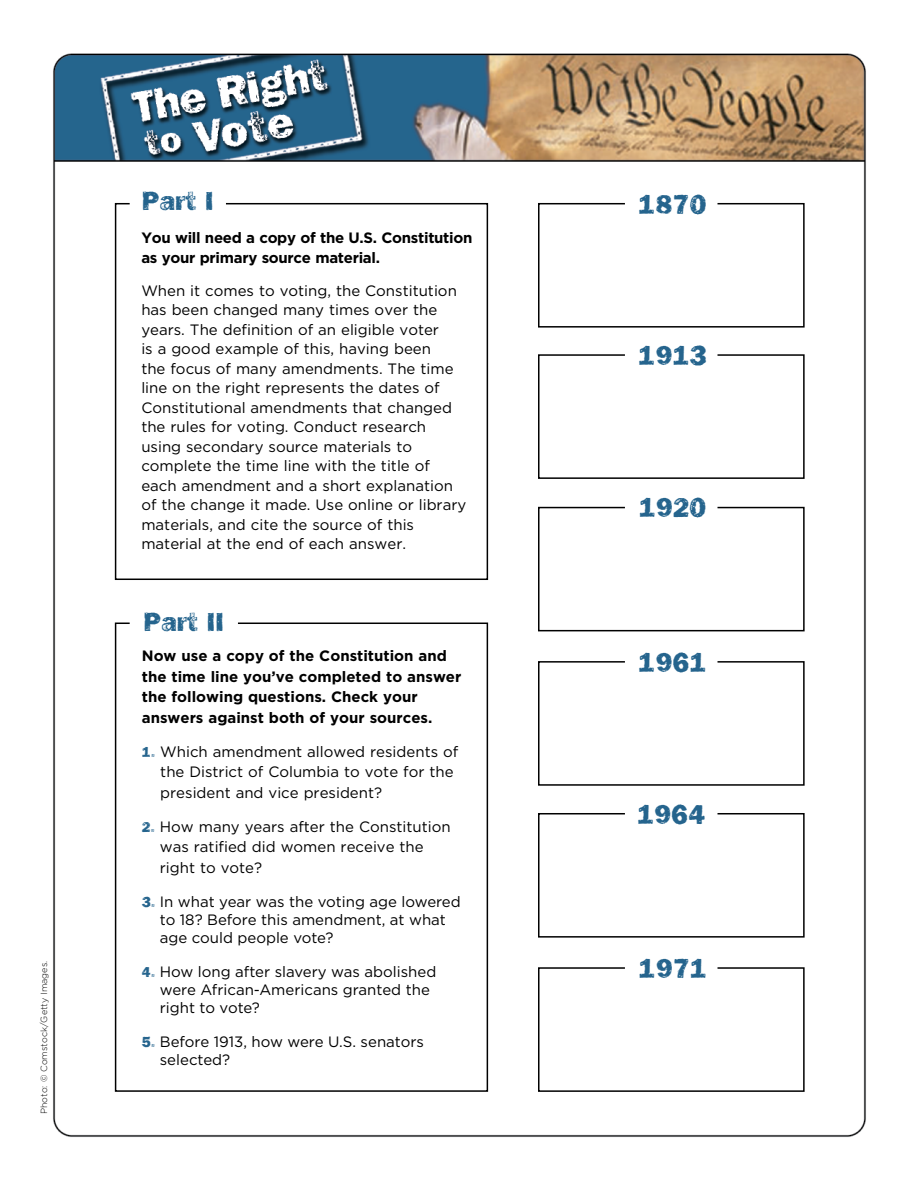
<style>
.page{position:relative;width:918px;height:1188px;background:#fff}
.page>*{position:absolute;margin:0;border:0;box-sizing:border-box;transform-origin:0 0}
.t1{font:28.5px "Frankie";color:#25648d}
.t2{font:27px "Frankie";color:#25648d}
.t3{font:15px/19.5px "Gotham";color:#000}
.t4{font:700 15px/20.5px "Gotham";color:#000}
.t5{font:700 15px/19.5px "Gotham";letter-spacing:-.02em;color:#000}
.t6{font:300 9px "Gotham";color:#000}
.s1{font-family:"Frankie";color:#25648d}
</style>
<div class="page">
<img style="left:53px;top:53px;width:813px;height:1084px">
<svg style="left:114px;top:202px;width:375px;height:379px"></svg>
<svg style="left:114px;top:622px;width:375px;height:471px"></svg>
<svg style="left:537px;top:202px;width:268px;height:126px"></svg>
<svg style="left:537px;top:354px;width:268px;height:126px"></svg>
<svg style="left:537px;top:506px;width:268px;height:126px"></svg>
<svg style="left:537px;top:660px;width:268px;height:126px"></svg>
<svg style="left:537px;top:812px;width:268px;height:126px"></svg>
<svg style="left:537px;top:967px;width:268px;height:126px"></svg>
<p class="t6" style="left:38px;top:1114px;width:155px;rotate:-90deg">Photo: © Comstock/Getty Images.</p>
<h2 class="t2" style="left:142px;top:185px;width:74px">Part I</h2>
<p class="t5" style="left:141px;top:228px;width:333px">You will need a copy of the U.S. Constitution as your primary source material.</p>
<p class="t3" style="left:141px;top:280px;width:327px">When it comes to voting, the Constitution has been changed many times over the years. The definition of an eligible voter<br>is a good example of this, having been<br>the focus of many amendments. The time line on the right represents the dates of Constitutional amendments that changed the rules for voting. Conduct research using secondary source materials to complete the time line with the title of each amendment and a short explanation of the change it made. Use online or library materials, and cite the source of this material at the end of each answer.</p>
<h2 class="t2" style="left:143px;top:606px;width:82px">Part II</h2>
<p class="t4" style="left:142px;top:645px;width:321px">Now use a copy of the Constitution and the time line you’ve completed to answer the following questions. Check your answers against both of your sources.</p>
<p class="t3" style="left:160px;top:741px;width:300px;line-height:20.5px;text-indent:-18px"><span class="s1">1.</span> Which amendment allowed residents of the District of Columbia to vote for the president and vice president?</p>
<p class="t3" style="left:160px;top:816px;width:292px;line-height:20.5px;text-indent:-18px"><span class="s1">2.</span> How many years after the Constitution was ratified did women receive the right to vote?</p>
<p class="t3" style="left:160px;top:892px;width:302px;line-height:18px;text-indent:-18px"><span class="s1">3.</span> In what year was the voting age lowered to 18? Before this amendment, at what age could people vote?</p>
<p class="t3" style="left:160px;top:963px;width:278px;line-height:18px;text-indent:-18px"><span class="s1">4.</span> How long after slavery was abolished were African-Americans granted the right to vote?</p>
<p class="t3" style="left:160px;top:1033px;width:266px;line-height:18px;text-indent:-18px"><span class="s1">5.</span> Before 1913, how were U.S. senators selected?</p>
<h1 class="t1" style="left:638px;top:187px;width:70px">1870</h1>
<h1 class="t1" style="left:638px;top:339px;width:70px">1913</h1>
<h1 class="t1" style="left:639px;top:491px;width:69px">1920</h1>
<h1 class="t1" style="left:638px;top:645px;width:70px">1961</h1>
<h1 class="t1" style="left:637px;top:797px;width:70px">1964</h1>
<h1 class="t1" style="left:639px;top:952px;width:70px">1971</h1>
</div>
